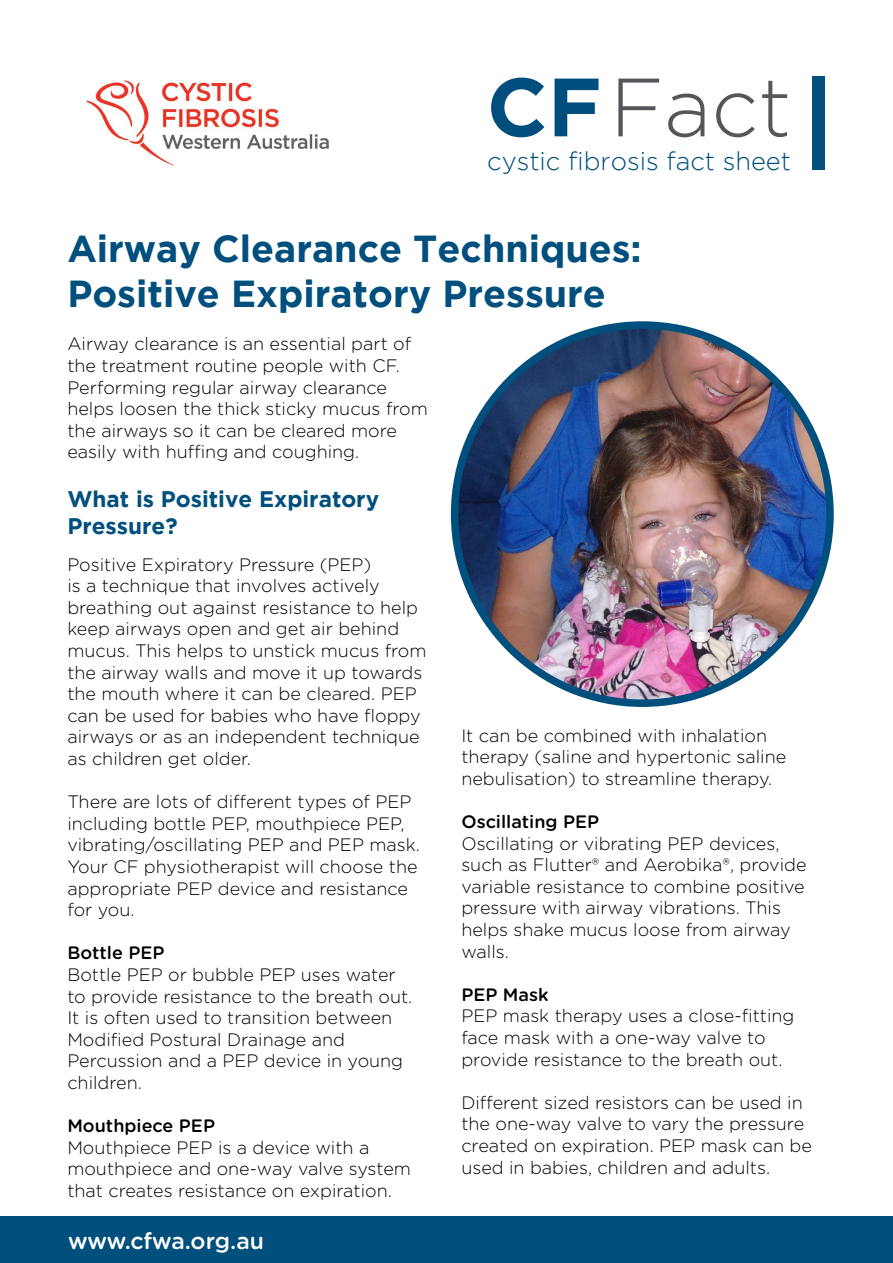
<style>
.page{position:relative;width:893px;height:1263px;background:#fff}
.page>*{position:absolute;margin:0;border:0;box-sizing:border-box;transform-origin:0 0}
.t1{font:300 82.5px "Gotham";color:#55565a}
.t2{font:700 37.5px/45px "Gotham";color:#004f7d}
.t3{font:300 25.5px "Gotham";color:#004e7d}
.t4{font:500 22.95px "Gotham Rounded";letter-spacing:-.005em;color:#fff}
.t5{font:700 22.5px/27px "Gotham";color:#004f7d}
.t6{font:300 18px/21.6px "Gotham Rounded";color:#000}
.t7{font:500 18px "Gotham Rounded";color:#000}
.s1{font-weight:700;color:#004e7d}
</style>
<div class="page">
<div style="left:0;top:1216px;width:893px;height:47px;background:#004f7d"></div>
<div style="left:812px;top:76px;width:13px;height:94px;background:#004f7d"></div>
<img style="left:86px;top:79px;width:243px;height:87px">
<img style="left:455px;top:325px;width:372px;height:378px">
<h1 class="t1" style="left:487px;top:62px;width:306px"><span class="s1">CF</span> Fact</h1>
<h3 class="t3" style="left:487px;top:147px;width:305px">cystic fibrosis fact sheet</h3>
<h2 class="t2" style="left:67px;top:225px;width:576px">Airway Clearance Techniques:<br>Positive Expiratory Pressure</h2>
<p class="t6" style="left:67px;top:332px;width:362px">Airway clearance is an essential part of the treatment routine people with CF.<br>Performing regular airway clearance helps loosen the thick sticky mucus from the airways so it can be cleared more easily with huffing and coughing.</p>
<p class="t5" style="left:67px;top:485px;width:313px">What is Positive Expiratory<br>Pressure?</p>
<p class="t6" style="left:67px;top:553px;width:361px">Positive Expiratory Pressure (PEP)<br>is a technique that involves actively breathing out against resistance to help keep airways open and get air behind mucus. This helps to unstick mucus from the airway walls and move it up towards the mouth where it can be cleared. PEP can be used for babies who have floppy airways or as an independent technique as children get older.</p>
<p class="t6" style="left:67px;top:790px;width:354px">There are lots of different types of PEP including bottle PEP, mouthpiece PEP, vibrating/oscillating PEP and PEP mask.<br>Your CF physiotherapist will choose the appropriate PEP device and resistance for you.</p>
<p class="t7" style="left:67px;top:940px;width:99px">Bottle PEP</p>
<p class="t6" style="left:67px;top:963px;width:347px">Bottle PEP or bubble PEP uses water to provide resistance to the breath out.<br>It is often used to transition between<br>Modified Postural Drainage and<br>Percussion and a PEP device in young children.</p>
<p class="t7" style="left:67px;top:1113px;width:149px">Mouthpiece PEP</p>
<p class="t6" style="left:67px;top:1136px;width:345px">Mouthpiece PEP is a device with a mouthpiece and one-way valve system that creates resistance on expiration.</p>
<p class="t6" style="left:461px;top:724px;width:326px">It can be combined with inhalation therapy (saline and hypertonic saline nebulisation) to streamline therapy.</p>
<p class="t7" style="left:461px;top:809px;width:139px">Oscillating PEP</p>
<p class="t6" style="left:461px;top:832px;width:347px">Oscillating or vibrating PEP devices, such as Flutter® and Aerobika®, provide variable resistance to combine positive pressure with airway vibrations. This helps shake mucus loose from airway walls.</p>
<p class="t7" style="left:461px;top:981px;width:89px">PEP Mask</p>
<p class="t6" style="left:461px;top:1004px;width:335px">PEP mask therapy uses a close-fitting face mask with a one-way valve to provide resistance to the breath out.</p>
<p class="t6" style="left:461px;top:1091px;width:352px">Different sized resistors can be used in the one-way valve to vary the pressure created on expiration. PEP mask can be used in babies, children and adults.</p>
<p class="t4" style="left:68px;top:1224px;width:198px">www.cfwa.org.au</p>
</div>
